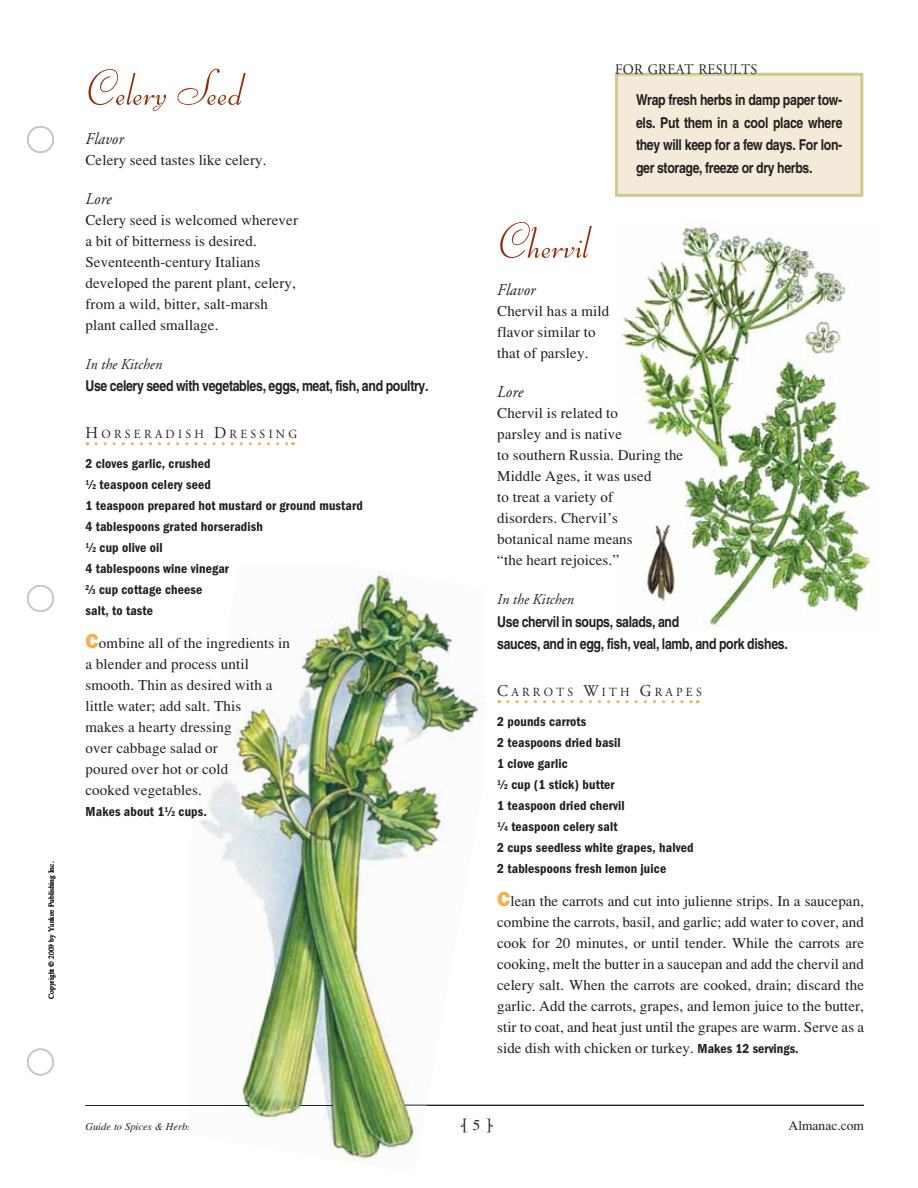
<style>
.page{position:relative;width:918px;height:1188px;background:#fff}
.page>*{position:absolute;margin:0;border:0;box-sizing:border-box;transform-origin:0 0}
.t1{font:300 51px "Bernhard Schoenschrift EF";letter-spacing:.005em;color:#952d09}
.t2{font:italic 16.5px "Adobe Garamond";letter-spacing:.01em;color:#231f20;scale:.95 1}
.t3{font:15px/21px "Times";letter-spacing:.01em;color:#231f20}
.t4{font:700 condensed 15px/22.5px "Helvetica";letter-spacing:-.02em;color:#231f20}
.t5{font:italic 15px "Adobe Garamond";letter-spacing:.01em;color:#231f20;scale:.95 1}
.t6{font:14.7px "Adobe Garamond";letter-spacing:.015em;color:#231f20;scale:.95 1}
.t7{font:600 condensed 13.5px/21px "Franklin Gothic EF";letter-spacing:.01em;color:#231f20}
.t8{font:13.5px "Times";color:#231f20}
.t9{font:12.3px "Adobe Garamond";letter-spacing:.28em;color:#231f20;scale:.95 1}
.t10{font:italic 10.5px "Times";color:#231f20}
.t11{font:7.5px "Times";color:#231f20}
.s1{font-size:16.5px}
.s2{font-size:7.5px}
.s3{font-family:"Franklin Gothic EF";font-weight:800;font-size:21px;color:#fbac4b}
.s4{font-family:"Franklin Gothic EF";font-weight:600;font-stretch:condensed;font-size:13.5px}
</style>
<div class="page">
<img style="left:621px;top:223px;width:255px;height:407px">
<div style="left:27px;top:126px;width:27px;height:27px;border:2px solid #c7c8ca;border-radius:50%"></div>
<div style="left:27px;top:585px;width:27px;height:27px;border:2px solid #c7c8ca;border-radius:50%"></div>
<div style="left:27px;top:1048px;width:27px;height:28px;border:2px solid #c7c8ca;border-radius:50%"></div>
<svg style="left:508px;top:700px;width:190px;height:3px"></svg>
<div style="left:616px;top:74px;width:246px;height:121px;background:#f3ead9"></div>
<div style="left:615px;top:73px;width:248px;height:124px;border:3px solid #d0c891"></div>
<img style="left:199px;top:571px;width:287px;height:593px">
<svg style="left:96px;top:442px;width:197px;height:3px"></svg>
<hr style="left:86px;top:1105px;width:163px;height:1px;background:#231f20">
<hr style="left:405px;top:1105px;width:459px;height:1px;background:#231f20">
<hr style="left:300px;top:1105px;width:33px;height:1px;background:#231f20">
<svg style="left:461px;top:1118px;width:6px;height:15px"></svg>
<p class="t11" style="left:47px;top:999px;width:139px;rotate:-90deg">Copyright © 2009 by Yankee Publishing Inc.</p>
<h1 class="t1" style="left:86px;top:60px;width:158px">Celery Seed</h1>
<p class="t2" style="left:86px;top:130px;width:42px">Flavor</p>
<p class="t3" style="left:86px;top:149px;width:183px">Celery seed tastes like celery.</p>
<p class="t2" style="left:86px;top:190px;width:29px">Lore</p>
<p class="t3" style="left:86px;top:209px;width:214px">Celery seed is welcomed wherever a bit of bitterness is desired.<br>Seventeenth-century Italians developed the parent plant, celery, from a wild, bitter, salt-marsh plant called smallage.</p>
<p class="t5" style="left:86px;top:356px;width:82px">In the Kitchen</p>
<p class="t4" style="left:86px;top:374px;width:345px">Use celery seed with vegetables, eggs, meat, fish, and poultry.</p>
<p class="t9" style="left:86px;top:427px;width:223px"><span class="s1">H</span>ORSERADISH <span class="s1">D</span> RESSING</p>
<p class="t7" style="left:86px;top:453px;width:279px">2 cloves garlic, crushed<br><sup>1</sup>⁄<span class="s2">2</span> teaspoon celery seed<br>1 teaspoon prepared hot mustard or ground mustard<br>4 tablespoons grated horseradish<br><sup>1</sup>⁄<span class="s2">2</span> cup olive oil<br>4 tablespoons wine vinegar<br><sup>2</sup>⁄<span class="s2">3</span> cup cottage cheese<br>salt, to taste</p>
<p class="t3" style="left:85px;top:632px;width:206px"><span class="s3">C</span>ombine all of the ingredients in a blender and process until smooth. Thin as desired with a little water; add salt. This<br>makes a hearty dressing<br>over cabbage salad or<br>poured over hot or cold<br>cooked vegetables.</p>
<p class="t7" style="left:86px;top:801px;width:123px">Makes about 1<sup>1</sup>⁄<span class="s2">2</span> cups.</p>
<p class="t6" style="left:615px;top:61px;width:151px">FOR GREAT RESULTS</p>
<p class="t4" style="left:636px;top:89px;width:208px;text-align:justify">Wrap fresh herbs in damp paper tow&shy;els. Put them in a cool place where they will keep for a few days. For lon&shy;ger storage, freeze or dry herbs.</p>
<h1 class="t1" style="left:497px;top:213px;width:92px">Chervil</h1>
<p class="t2" style="left:497px;top:281px;width:42px">Flavor</p>
<p class="t3" style="left:497px;top:301px;width:114px">Chervil has a mild flavor similar to that of parsley.</p>
<p class="t2" style="left:497px;top:383px;width:29px">Lore</p>
<p class="t3" style="left:497px;top:403px;width:188px">Chervil is related to<br>parsley and is native<br>to southern Russia. During the<br>Middle Ages, it was used<br>to treat a variety of<br>disorders. Chervil’s<br>botanical name means<br>“the heart rejoices.”</p>
<p class="t5" style="left:497px;top:591px;width:82px">In the Kitchen</p>
<p class="t4" style="left:497px;top:610px;width:292px">Use chervil in soups, salads, and<br>sauces, and in egg, fish, veal, lamb, and pork dishes.</p>
<p class="t9" style="left:497px;top:685px;width:217px"><span class="s1">C</span>ARROTS <span class="s1">W</span>ITH <span class="s1">G</span>RAPES</p>
<p class="t7" style="left:497px;top:711px;width:198px">2 pounds carrots<br>2 teaspoons dried basil<br>1 clove garlic<br><sup>1</sup>⁄<span class="s2">2</span> cup (1 stick) butter<br>1 teaspoon dried chervil<br><sup>1</sup>⁄<span class="s2">4</span> teaspoon celery salt<br>2 cups seedless white grapes, halved<br>2 tablespoons fresh lemon juice</p>
<p class="t3" style="left:497px;top:890px;width:368px;text-align:justify"><span class="s3">C</span>lean the carrots and cut into julienne strips. In a saucepan, combine the carrots, basil, and garlic; add water to cover, and cook for 20 minutes, or until tender. While the carrots are cooking, melt the butter in a saucepan and add the chervil and celery salt. When the carrots are cooked, drain; discard the garlic. Add the carrots, grapes, and lemon juice to the butter, stir to coat, and heat just until the grapes are warm. Serve as a side dish with chicken or turkey. <span class="s4">Makes 12 servings.</span></p>
<p class="t10" style="left:86px;top:1121px;width:170px">Guide to Spices &amp; Herbs in the Kitchen</p>
<p class="t3" style="left:473px;top:1114px;width:9px">5</p>
<p class="t8" style="left:789px;top:1118px;width:77px">Almanac.com</p>
</div>
